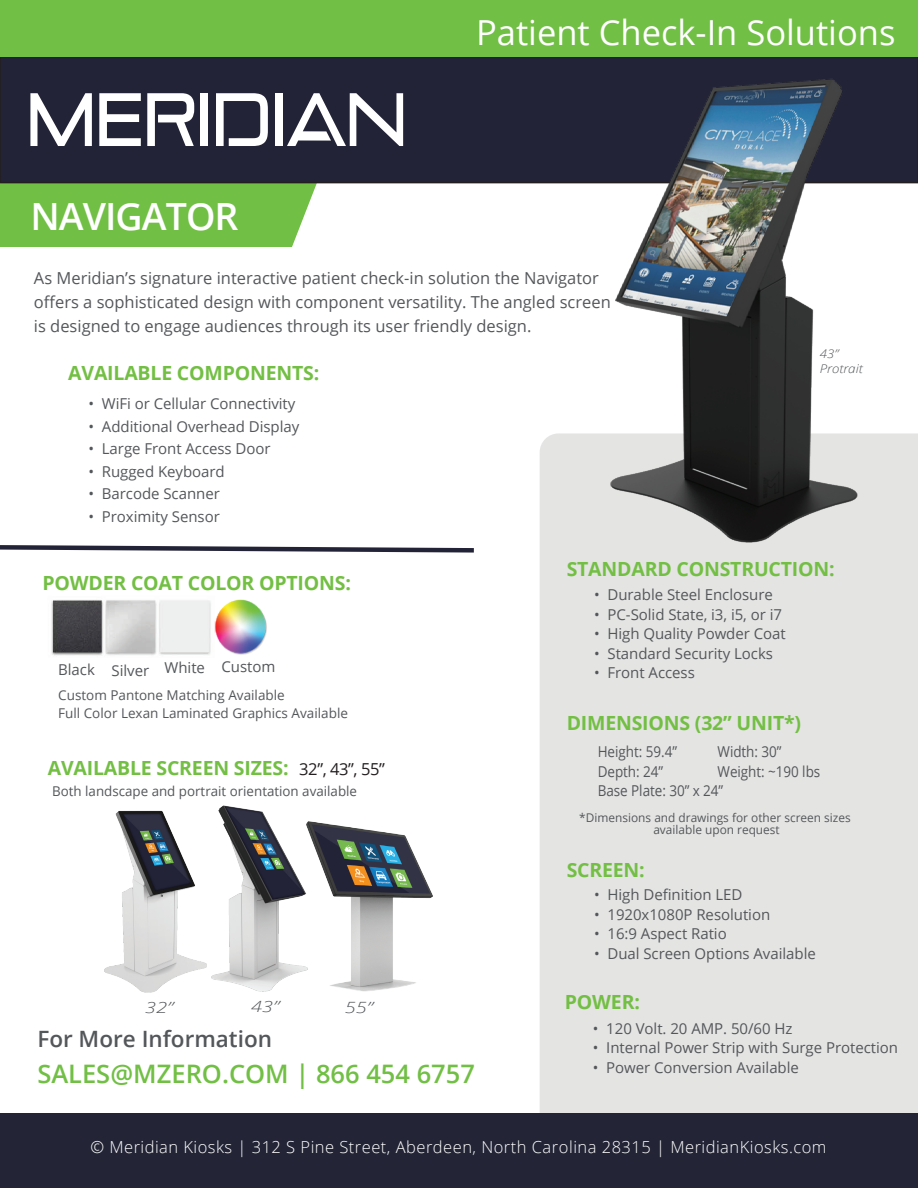
<style>
.page{position:relative;width:918px;height:1188px;background:#fff}
.page>*{position:absolute;margin:0;border:0;box-sizing:border-box;transform-origin:0 0}
.t1{font:600 37.5px "Open Sans";letter-spacing:-.025em;color:#fff}
.t2{font:34.5px "Open Sans";color:#fff}
.t3{font:600 25.5px "Open Sans";color:#71bf44}
.t4{font:600 22.5px "Open Sans";color:#54575a}
.t5{font:700 19.5px "Open Sans";letter-spacing:-.01em;color:#73bf44}
.t6{font:16.5px/24px "Open Sans";color:#54575a}
.t7{font:300 16.5px "Open Sans";letter-spacing:.03em;color:#fff}
.t8{font:16.5px "Open Sans";color:#231f20}
.t9{font:italic 300 15.45px "Open Sans";color:#54575a;scale:1.3 1}
.t10{font:15px "Open Sans";letter-spacing:-.005em;color:#54575a}
.t11{font:15px/19.5px "Open Sans";letter-spacing:-.005em;color:#54575a;scale:.9 1}
.t12{font:13.5px/18px "Open Sans";color:#54575a}
.t13{font:12px/12px "Open Sans";color:#54575a;text-align:center}
.t14{font:italic 300 12px/15px "Open Sans";color:#54575a;scale:1.11 1}
</style>
<div class="page">
<div style="left:540px;top:433px;width:378px;height:680px;background:#e4e4e3"></div>
<div style="left:0;top:1113px;width:918px;height:75px;background:#232537"></div>
<img style="left:104px;top:810px;width:103px;height:183px">
<img style="left:211px;top:805px;width:68px;height:187px">
<img style="left:279px;top:821px;width:154px;height:171px">
<div style="left:0;top:171px;width:292px;height:76px;background:#71bf44"></div>
<svg style="left:265px;top:183px;width:54px;height:64px"></svg>
<div style="left:0;top:57px;width:918px;height:126px;background:#222336"></div>
<div style="left:0;top:56px;width:918px;height:127px;border:2px solid #231f20"></div>
<svg style="left:30px;top:93px;width:62px;height:53px"></svg>
<svg style="left:99px;top:93px;width:42px;height:53px"></svg>
<svg style="left:147px;top:93px;width:47px;height:53px"></svg>
<div style="left:201px;top:93px;width:7px;height:53px;background:#fff"></div>
<svg style="left:216px;top:93px;width:52px;height:53px"></svg>
<div style="left:275px;top:93px;width:8px;height:53px;background:#fff"></div>
<svg style="left:287px;top:93px;width:116px;height:53px"></svg>
<div style="left:0;top:0;width:918px;height:57px;background:#71bf44"></div>
<img style="left:573px;top:58px;width:324px;height:497px">
<img style="left:51px;top:599px;width:216px;height:57px">
<svg style="left:0;top:545px;width:474px;height:8px"></svg>
<h1 class="t1" style="left:30px;top:191px;width:210px">NAVIGATOR</h1>
<h2 class="t2" style="left:476px;top:8px;width:421px">Patient Check-In Solutions</h2>
<p class="t6" style="left:34px;top:266px;width:578px">As Meridian’s signature interactive patient check-in solution the Navigator offers a sophisticated design with component versatility. The angled screen is designed to engage audiences through its user friendly design.</p>
<h3 class="t5" style="left:68px;top:359px;width:253px">AVAILABLE COMPONENTS:</h3>
<p class="t10" style="left:89px;top:393px;width:208px">• WiFi or Cellular Connectivity</p>
<p class="t10" style="left:89px;top:416px;width:212px">• Additional Overhead Display</p>
<p class="t10" style="left:89px;top:438px;width:183px">• Large Front Access Door</p>
<p class="t10" style="left:89px;top:461px;width:138px">• Rugged Keyboard</p>
<p class="t10" style="left:89px;top:483px;width:133px">• Barcode Scanner</p>
<p class="t10" style="left:89px;top:506px;width:133px">• Proximity Sensor</p>
<p class="t14" style="left:820px;top:346px;width:40px">43”<br>Protrait</p>
<h3 class="t5" style="left:43px;top:569px;width:310px">POWDER COAT COLOR OPTIONS:</h3>
<p class="t10" style="left:222px;top:656px;width:55px">Custom</p>
<p class="t10" style="left:58px;top:659px;width:148px">Black Silver White</p>
<p class="t12" style="left:58px;top:686px;width:291px">Custom Pantone Matching Available<br>Full Color Lexan Laminated Graphics Available</p>
<h3 class="t5" style="left:48px;top:755px;width:242px">AVAILABLE SCREEN SIZES:</h3>
<p class="t12" style="left:52px;top:781px;width:306px">Both landscape and portrait orientation available</p>
<p class="t8" style="left:299px;top:758px;width:87px">32”, 43”, 55”</p>
<p class="t9" style="left:145px;top:996px;width:23px">32”</p>
<p class="t9" style="left:251px;top:995px;width:23px">43”</p>
<p class="t9" style="left:345px;top:996px;width:23px">55”</p>
<h3 class="t4" style="left:37px;top:1023px;width:236px">For More Information</h3>
<h3 class="t3" style="left:37px;top:1056px;width:439px">SALES@MZERO.COM | 866 454 6757</h3>
<h3 class="t5" style="left:567px;top:555px;width:270px">STANDARD CONSTRUCTION:</h3>
<p class="t10" style="left:594px;top:584px;width:180px">• Durable Steel Enclosure</p>
<p class="t10" style="left:594px;top:604px;width:189px">• PC-Solid State, i3, i5, or i7</p>
<p class="t10" style="left:594px;top:623px;width:193px">• High Quality Powder Coat</p>
<p class="t10" style="left:594px;top:643px;width:180px">• Standard Security Locks</p>
<p class="t10" style="left:594px;top:662px;width:102px">• Front Access</p>
<h3 class="t5" style="left:567px;top:709px;width:236px">DIMENSIONS (32” UNIT*)</h3>
<p class="t11" style="left:598px;top:742px;width:141px">Height: 59.4”<br>Depth: 24”<br>Base Plate: 30” x 24”</p>
<p class="t11" style="left:718px;top:742px;width:116px">Width: 30”<br>Weight: ~190 lbs</p>
<p class="t13" style="left:579px;top:812px;width:273px">*Dimensions and drawings for other screen sizes available upon request</p>
<h3 class="t5" style="left:567px;top:856px;width:80px">SCREEN:</h3>
<p class="t10" style="left:594px;top:885px;width:150px">• High Definition LED</p>
<p class="t10" style="left:594px;top:904px;width:178px">• 1920x1080P Resolution</p>
<p class="t10" style="left:594px;top:924px;width:134px">• 16:9 Aspect Ratio</p>
<p class="t10" style="left:594px;top:943px;width:223px">• Dual Screen Options Available</p>
<h3 class="t5" style="left:565px;top:988px;width:76px">POWER:</h3>
<p class="t10" style="left:593px;top:1018px;width:201px">• 120 Volt. 20 AMP. 50/60 Hz</p>
<p class="t10" style="left:593px;top:1037px;width:307px">• Internal Power Strip with Surge Protection</p>
<p class="t10" style="left:593px;top:1057px;width:207px">• Power Conversion Available</p>
<p class="t7" style="left:90px;top:1135px;width:738px">© Meridian Kiosks | 312 S Pine Street, Aberdeen, North Carolina 28315 | MeridianKiosks.com</p>
</div>
